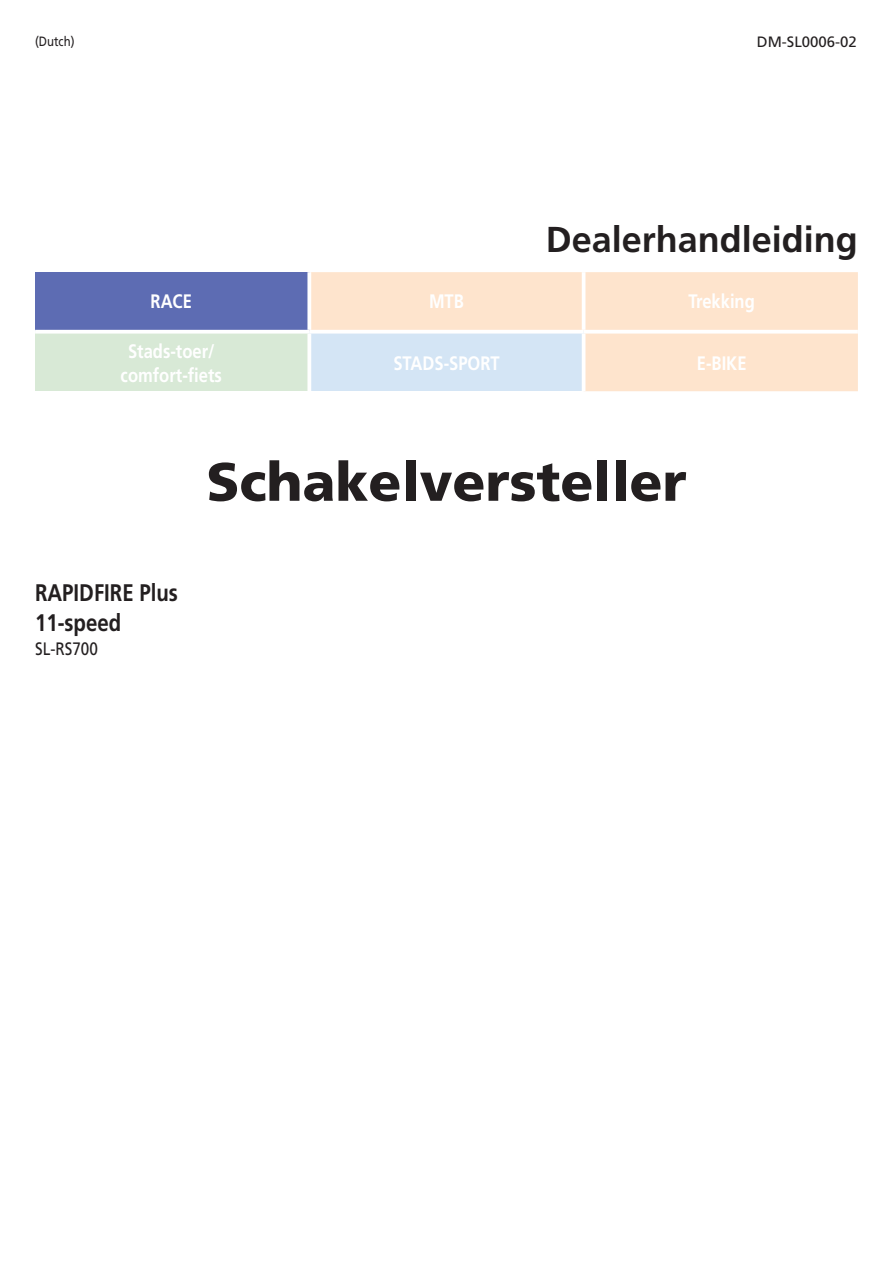
<style>
.page{position:relative;width:893px;height:1263px;background:#fff}
.page>*{position:absolute;margin:0;border:0;box-sizing:border-box;transform-origin:0 0}
.t1{font:900 54px "Frutiger LT Pro";color:#231f20}
.t2{font:700 36px "Frutiger LT Pro";color:#231f20}
.t3{font:700 24px/30px "Frutiger LT Pro";color:#231f20;scale:.85 1}
.t4{font:700 19.5px/24px "Frutiger LT Pro";color:#fff;text-align:center;scale:.85 1}
.t5{font:18px "Frutiger LT Pro";color:#231f20;scale:.85 1}
.t6{font:15px "Frutiger LT Pro";color:#231f20}
.t7{font:13.5px "Frutiger LT Pro";color:#231f20;scale:.85 1}
</style>
<div class="page">
<div style="left:35px;top:272px;width:274px;height:60px;background:#5d6cb3"></div>
<div style="left:311px;top:272px;width:547px;height:119px;background:#fee4cd"></div>
<div style="left:35px;top:332px;width:274px;height:59px;background:#d8e9d6"></div>
<div style="left:309px;top:332px;width:275px;height:59px;background:#d4e5f5"></div>
<svg style="left:307px;top:272px;width:3px;height:58px"></svg>
<hr style="left:582px;top:272px;width:3px;height:58px;background:#fff">
<svg style="left:307px;top:334px;width:4px;height:57px"></svg>
<hr style="left:582px;top:334px;width:3px;height:57px;background:#fff">
<svg style="left:35px;top:330px;width:274px;height:4px"></svg>
<svg style="left:309px;top:330px;width:275px;height:4px"></svg>
<svg style="left:584px;top:330px;width:274px;height:4px"></svg>
<p class="t7" style="left:35px;top:33px;width:48px">(Dutch)</p>
<p class="t6" style="left:757px;top:33px;width:102px">DM-SL0006-02</p>
<h2 class="t2" style="left:546px;top:219px;width:314px">Dealerhandleiding</h2>
<p class="t4" style="left:151px;top:290px;width:50px">RACE</p>
<p class="t4" style="left:429px;top:290px;width:43px">MTB</p>
<p class="t4" style="left:688px;top:290px;width:80px">Trekking</p>
<p class="t4" style="left:121px;top:339px;width:121px">Stads-toer/ comfort-fiets</p>
<p class="t4" style="left:393px;top:351px;width:126px">STADS-SPORT</p>
<p class="t4" style="left:697px;top:351px;width:60px">E-BIKE</p>
<h1 class="t1" style="left:206px;top:449px;width:482px">Schakelversteller</h1>
<p class="t3" style="left:35px;top:577px;width:170px">RAPIDFIRE Plus<br>11-speed</p>
<p class="t5" style="left:35px;top:638px;width:76px">SL-RS700</p>
</div>
